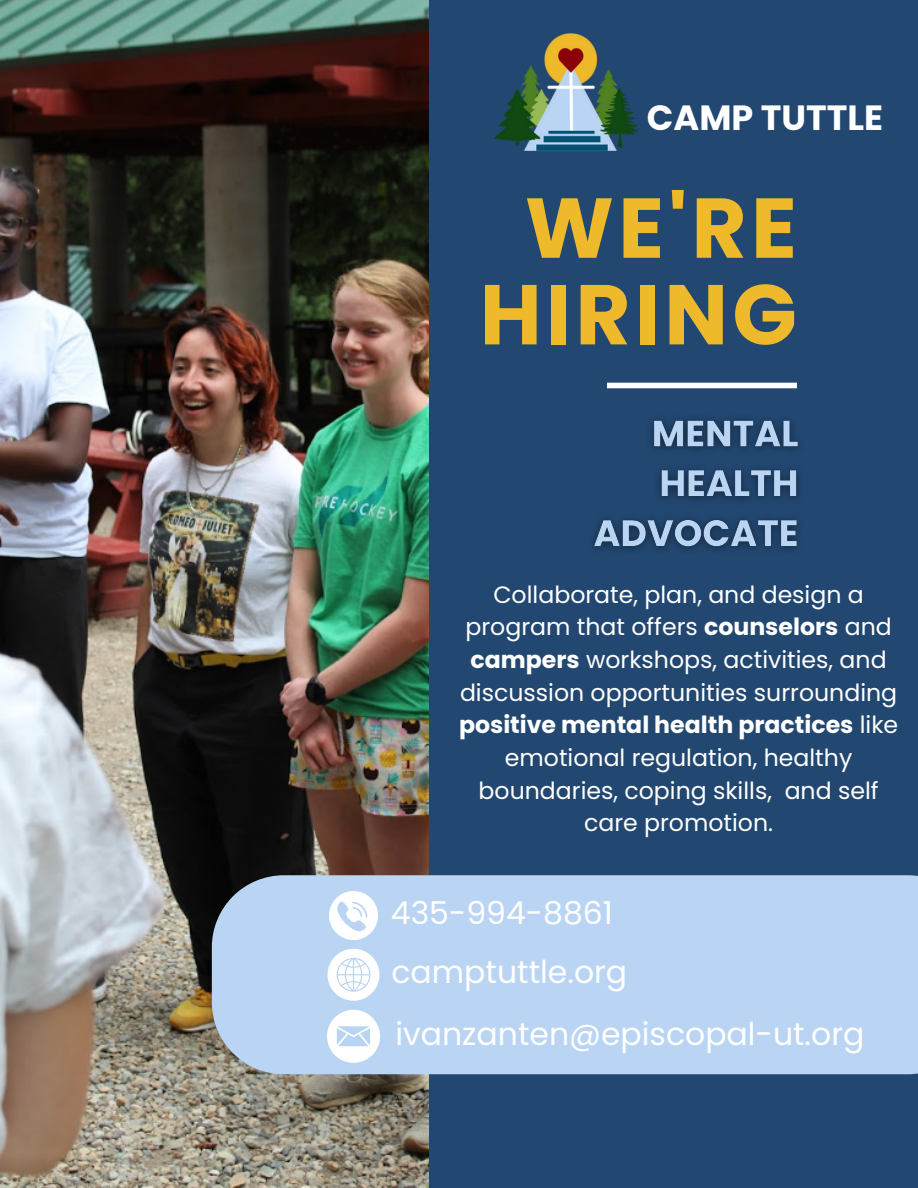
<style>
.page{position:relative;width:918px;height:1188px;background:#224770}
.page>*{position:absolute;margin:0;border:0;box-sizing:border-box;transform-origin:0 0}
.t1{font:700 84.75px/86.7px "Poppins";letter-spacing:.05em;color:#eeba2b;text-align:center}
.t2{font:700 34.95px "Poppins";color:#fff}
.t3{font:31.5px "Poppins";color:#fff}
.t4{font:23.7px/32.7px "Poppins";color:#fff;text-align:center}
.s1{font-weight:700}
</style>
<div class="page">
<img style="left:0;top:0;width:429px;height:1188px">
<div style="left:212px;top:875px;width:706px;height:199px;background:#bad5f3"></div>
<div style="left:607px;top:383px;width:190px;height:5px;background:#fff"></div>
<svg style="left:329px;top:891px;width:49px;height:49px;background:#e5effa"></svg>
<img style="left:494px;top:33px;width:145px;height:118px">
<svg style="left:327px;top:1010px;width:53px;height:53px;background:#e2edfa"></svg>
<svg style="left:328px;top:949px;width:51px;height:51px;background:#e9f1fb"></svg>
<img style="left:593px;top:418px;width:207px;height:132px">
<p class="t2" style="left:647px;top:93px;width:238px">CAMP TUTTLE</p>
<h2 class="t1" style="left:480px;top:185px;width:319px">WE'RE<br>HIRING</h2>
<h1 class="t4" style="left:459px;top:578px;width:441px">Collaborate, plan, and design a program that offers <span class="s1">counselors</span> and <span class="s1">campers</span> workshops, activities, and discussion opportunities surrounding <span class="s1">positive mental health practices</span> like emotional regulation, healthy boundaries, coping skills, and self care promotion.</h1>
<p class="t3" style="left:391px;top:891px;width:224px">435-994-8861</p>
<h3 class="t3" style="left:391px;top:950px;width:237px">camptuttle.org</h3>
<p class="t3" style="left:395px;top:1012px;width:471px">ivanzanten@episcopal-ut.org</p>
</div>
